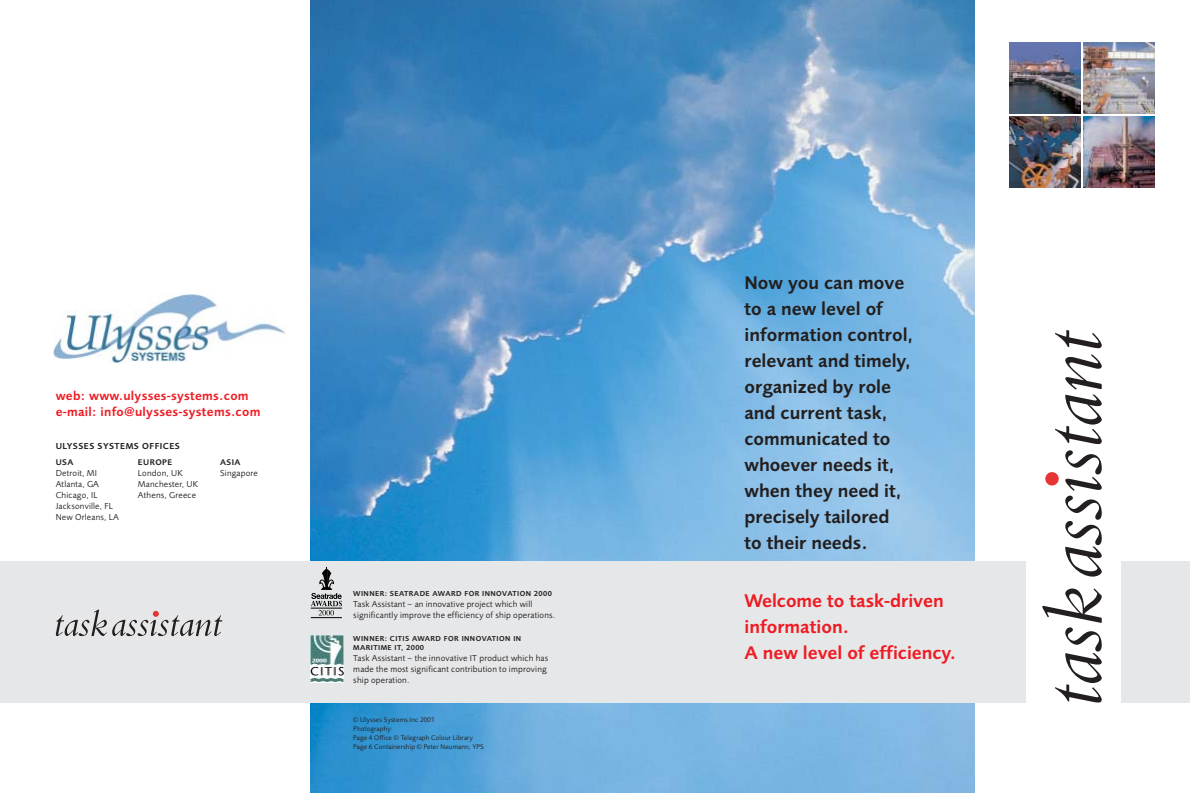
<style>
.page{position:relative;width:1190px;height:793px;background:#fff}
.page>*{position:absolute;margin:0;border:0;box-sizing:border-box;transform-origin:0 0}
.t1{font:600 19px/26px "Foundry Sans";color:#231f1f}
.t2{font:600 19px/26px "Foundry Sans";color:#ee1c24}
.t3{font:600 13px/16px "Foundry Sans";letter-spacing:.02em;color:#ee1c24}
.t4{font:9px/11px "Foundry Sans";letter-spacing:.02em;color:#231f1f}
.t5{font:600 9px "Foundry Sans";letter-spacing:.055em;color:#231f1f}
.t6{font:600 8.5px "Foundry Sans";letter-spacing:.055em;color:#231f1f}
.t7{font:600 7.5px/9px "Foundry Sans";letter-spacing:.055em;color:#231f1f}
.t8{font:7px/9px "Foundry Sans";letter-spacing:.02em;color:#231f1f}
</style>
<div class="page">
<img style="left:311px;top:0;width:663px;height:793px">
<div style="left:0;top:561px;width:1025px;height:142px;background:#e6e7e8"></div>
<hr style="left:311px;top:617px;width:31px;height:1px;background:#000">
<svg style="left:311px;top:567px;width:31px;height:49px"></svg>
<img style="left:311px;top:635px;width:32px;height:48px">
<img style="left:54px;top:295px;width:232px;height:67px">
<svg style="left:56px;top:610px;width:166px;height:26px"></svg>
<svg style="left:1042px;top:588px;width:60px;height:115px"></svg>
<svg style="left:1065px;top:450px;width:37px;height:127px"></svg>
<svg style="left:1055px;top:354px;width:47px;height:90px"></svg>
<svg style="left:1055px;top:330px;width:47px;height:18px"></svg>
<div style="left:1045px;top:472px;width:14px;height:14px;background:#e73435;border-radius:50%"></div>
<div style="left:1122px;top:561px;width:68px;height:142px;background:#e6e7e8"></div>
<img style="left:1010px;top:116px;width:70px;height:71px">
<img style="left:1083px;top:43px;width:71px;height:70px">
<img style="left:1083px;top:116px;width:71px;height:71px">
<img style="left:1010px;top:43px;width:70px;height:70px">
<div style="left:189px;top:351px;width:34px;height:14px;background:#fff"></div>
<h2 class="t3" style="left:56px;top:389px;width:206px">web: www.ulysses-systems.com e-mail: info@ulysses-systems.com</h2>
<p class="t5" style="left:56px;top:443px;width:126px">ULYSSES SYSTEMS OFFICES</p>
<p class="t6" style="left:56px;top:459px;width:19px">USA</p>
<p class="t4" style="left:56px;top:468px;width:65px">Detroit, MI<br>Atlanta, GA<br>Chicago, IL<br>Jacksonville, FL<br>New Orleans, LA</p>
<p class="t6" style="left:138px;top:458px;width:36px">EUROPE</p>
<p class="t4" style="left:138px;top:468px;width:62px">London, UK<br>Manchester, UK<br>Athens, Greece</p>
<p class="t6" style="left:220px;top:458px;width:22px">ASIA</p>
<p class="t4" style="left:220px;top:468px;width:39px">Singapore</p>
<p class="t7" style="left:353px;top:590px;width:200px">WINNER: SEATRADE AWARD FOR INNOVATION 2000</p>
<p class="t4" style="left:353px;top:599px;width:204px">Task Assistant – an innovative project which will significantly improve the efficiency of ship operations.</p>
<p class="t7" style="left:353px;top:634px;width:169px">WINNER: CITIS AWARD FOR INNOVATION IN<br>MARITIME IT, 2000</p>
<p class="t4" style="left:353px;top:653px;width:197px">Task Assistant – the innovative IT product which has made the most significant contribution to improving ship operation.</p>
<p class="t8" style="left:353px;top:716px;width:132px">© Ulysses Systems Inc 2001<br>Photography:<br>Page 4 Office © Telegraph Colour Library<br>Page 6 Containership © Peter Neumann, YPS</p>
<h1 class="t1" style="left:745px;top:272px;width:170px">Now you can move to a new level of information control, relevant and timely, organized by role and current task, communicated to whoever needs it, when they need it, precisely tailored<br>to their needs.</h1>
<h1 class="t2" style="left:745px;top:589px;width:213px">Welcome to task-driven information.<br>A new level of efficiency.</h1>
</div>
